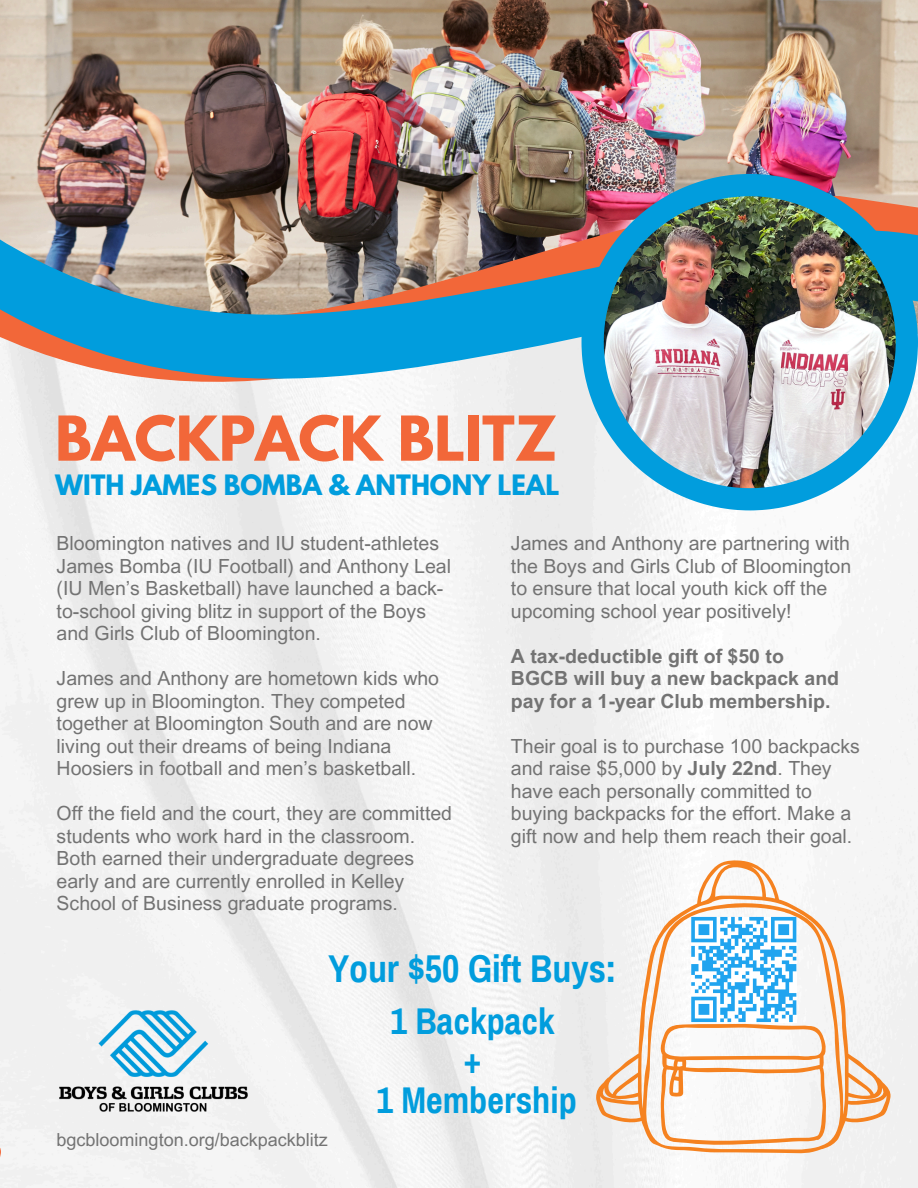
<style>
.page{position:relative;width:918px;height:1188px;background:#fff}
.page>*{position:absolute;margin:0;border:0;box-sizing:border-box;transform-origin:0 0}
.t1{font:700 54.75px "League Spartan";color:#f26739}
.t2{font:700 37.95px "Archivo Narrow";color:#019ddd}
.t3{font:700 36.3px/39.3px "Archivo Narrow";color:#019ddd;text-align:center}
.t4{font:700 24.9px "League Spartan";color:#019ddd}
.t5{font:19.5px/22.5px "Arial MT Pro";color:#737373}
.t6{font:700 19.5px/22.5px "Arial MT Pro";color:#737373}
.t7{font:18px "Arial MT Pro";color:#737373}
.s1{font-weight:700}
</style>
<div class="page">
<img style="left:0;top:0;width:918px;height:59px">
<img style="left:0;top:59px;width:918px;height:18px">
<img style="left:0;top:77px;width:918px;height:502px">
<img style="left:582px;top:174px;width:336px;height:336px">
<img style="left:604px;top:196px;width:292px;height:292px">
<img style="left:57px;top:1004px;width:193px;height:114px">
<svg style="left:0;top:961px;width:1px;height:227px"></svg>
<svg style="left:596px;top:860px;width:296px;height:293px;fill:#f5f2f2"></svg>
<svg style="left:658px;top:917px;width:169px;height:229px"></svg>
<p class="t1" style="left:55px;top:411px;width:503px">BACKPACK BLITZ</p>
<p class="t4" style="left:55px;top:472px;width:506px">WITH JAMES BOMBA &amp; ANTHONY LEAL</p>
<h1 class="t5" style="left:57px;top:535px;width:396px">Bloomington natives and IU student-athletes James Bomba (IU Football) and Anthony Leal (IU Men’s Basketball) have launched a back&shy;to-school giving blitz in support of the Boys and Girls Club of Bloomington.</h1>
<h3 class="t5" style="left:57px;top:670px;width:384px">James and Anthony are hometown kids who grew up in Bloomington. They competed together at Bloomington South and are now living out their dreams of being Indiana Hoosiers in football and men’s basketball.</h3>
<p class="t5" style="left:57px;top:805px;width:397px">Off the field and the court, they are committed students who work hard in the classroom.<br>Both earned their undergraduate degrees early and are currently enrolled in Kelley School of Business graduate programs.</p>
<h4 class="t5" style="left:511px;top:535px;width:342px">James and Anthony are partnering with the Boys and Girls Club of Bloomington to ensure that local youth kick off the upcoming school year positively!</h4>
<p class="t6" style="left:511px;top:647px;width:330px">A tax-deductible gift of $50 to<br>BGCB will buy a new backpack and pay for a 1-year Club membership.</p>
<p class="t5" style="left:511px;top:737px;width:350px">Their goal is to purchase 100 backpacks and raise $5,000 by <span class="s1">July 22nd</span>. They have each personally committed to buying backpacks for the effort. Make a gift now and help them reach their goal.</p>
<p class="t2" style="left:328px;top:949px;width:290px">Your $50 Gift Buys:</p>
<p class="t3" style="left:376px;top:1002px;width:202px">1 Backpack<br>+<br>1 Membership</p>
<p class="t7" style="left:57px;top:1133px;width:273px">bgcbloomington.org/backpackblitz</p>
</div>
